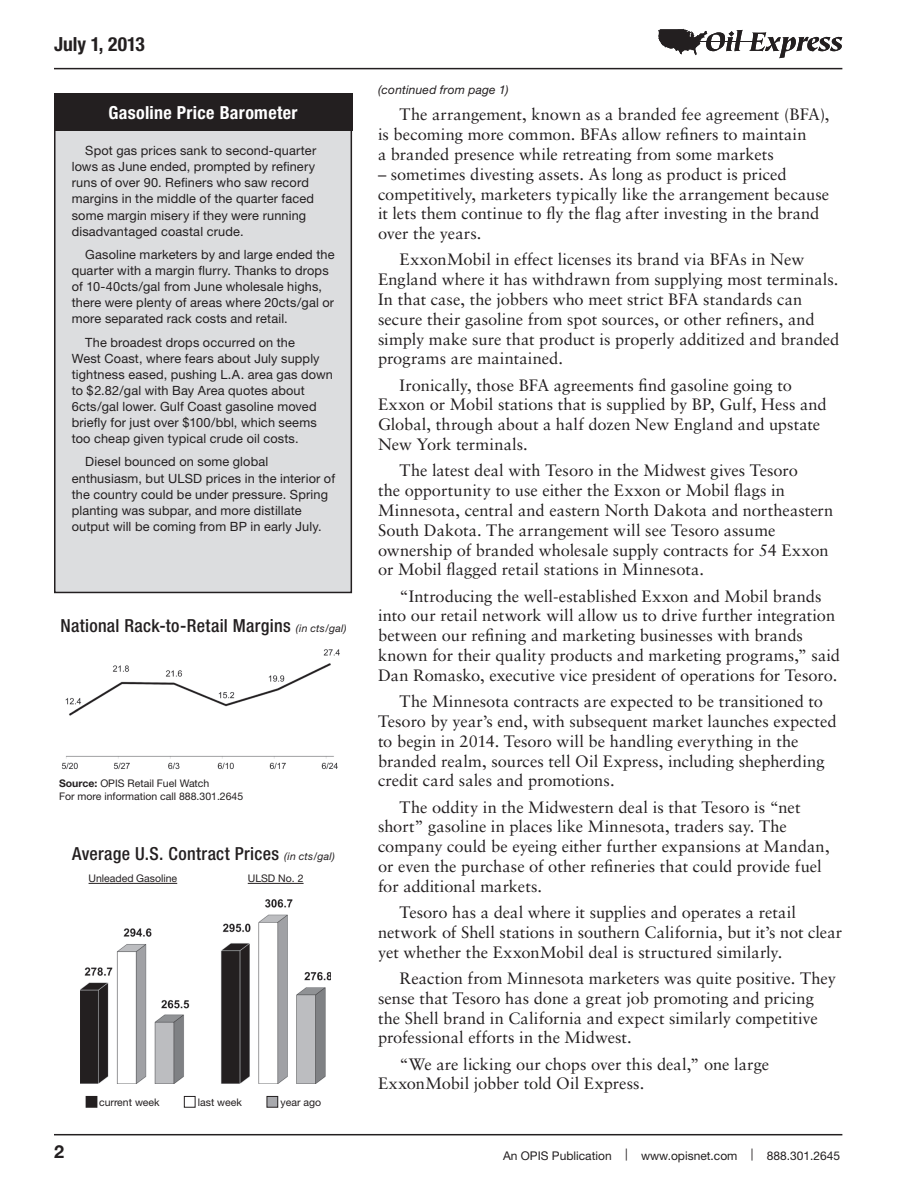
<style>
.page{position:relative;width:918px;height:1188px;background:#fff}
.page>*{position:absolute;margin:0;border:0;box-sizing:border-box;transform-origin:0 0}
.t1{font:700 condensed 19.5px "Helvetica Neue";color:#231f20}
.t2{font:500 condensed 18px "Helvetica Neue";letter-spacing:.015em;color:#231f20}
.t3{font:700 condensed 18px "Helvetica Neue";letter-spacing:.02em;color:#fff}
.t4{font:700 18px "Helvetica Neue";color:#231f20}
.t5{font:16.5px/19.8px "Sabon";color:#231f20}
.t6{font:12.75px/16.2px "Helvetica Neue";letter-spacing:.01em;color:#231f20}
.t7{font:12px "Helvetica Neue";color:#231f20}
.t8{font:italic 12px "Helvetica Neue";letter-spacing:.015em;color:#231f20}
.t9{font:10.5px/12.6px "Helvetica Neue";color:#231f20}
.s1{font-weight:400;font-style:italic;font-stretch:normal;font-size:10.5px}
.s2{font-weight:700}
</style>
<div class="page">
<hr style="left:54px;top:68px;width:788px;height:1px;background:#231f20">
<svg style="left:749px;top:32px;width:93px;height:26px"></svg>
<svg style="left:658px;top:29px;width:85px;height:26px"></svg>
<hr style="left:661px;top:41px;width:94px;height:1px;background:#231f20">
<hr style="left:54px;top:1134px;width:788px;height:1px;background:#231f20">
<div style="left:55px;top:117px;width:296px;height:475px;background:#dcdddf"></div>
<div style="left:54px;top:117px;width:298px;height:476px;border:2px solid #231f20"></div>
<hr style="left:89px;top:883px;width:88px;height:1px;background:#231f20">
<hr style="left:248px;top:883px;width:56px;height:1px;background:#231f20">
<div style="left:86px;top:1096px;width:11px;height:11px;background:#231f20"></div>
<div style="left:184px;top:1096px;width:11px;height:11px;border:1px solid #231f20"></div>
<div style="left:267px;top:1096px;width:11px;height:11px;background:#a8a9ad"></div>
<div style="left:267px;top:1096px;width:11px;height:11px;border:1px solid #231f20"></div>
<div style="left:54px;top:94px;width:298px;height:37px;background:#231f20"></div>
<img style="left:61px;top:649px;width:279px;height:121px">
<img style="left:80px;top:899px;width:251px;height:185px">
<p class="t1" style="left:54px;top:32px;width:92px">July 1, 2013</p>
<p class="t3" style="left:108px;top:102px;width:191px">Gasoline Price Barometer</p>
<p class="t6" style="left:72px;top:142px;width:246px;text-indent:14px">Spot gas prices sank to second-quarter lows as June ended, prompted by refinery runs of over 90. Refiners who saw record margins in the middle of the quarter faced some margin misery if they were running disadvantaged coastal crude.</p>
<p class="t6" style="left:72px;top:246px;width:264px;text-indent:14px">Gasoline marketers by and large ended the quarter with a margin flurry. Thanks to drops of 10-40cts/gal from June wholesale highs, there were plenty of areas where 20cts/gal or more separated rack costs and retail.</p>
<p class="t6" style="left:72px;top:334px;width:263px;text-indent:14px">The broadest drops occurred on the<br>West Coast, where fears about July supply tightness eased, pushing L.A. area gas down to $2.82/gal with Bay Area quotes about 6cts/gal lower. Gulf Coast gasoline moved briefly for just over $100/bbl, which seems too cheap given typical crude oil costs.</p>
<p class="t6" style="left:72px;top:454px;width:265px;text-indent:14px">Diesel bounced on some global enthusiasm, but ULSD prices in the interior of the country could be under pressure. Spring planting was subpar, and more distillate output will be coming from BP in early July.</p>
<p class="t2" style="left:60px;top:615px;width:288px">National Rack-to-Retail Margins <span class="s1">(in cts/gal)</span></p>
<p class="t9" style="left:59px;top:777px;width:186px"><span class="s2">Source:</span> OPIS Retail Fuel Watch<br>For more information call 888.301.2645</p>
<p class="t2" style="left:72px;top:843px;width:264px">Average U.S. Contract Prices <span class="s1">(in cts/gal)</span></p>
<p class="t9" style="left:89px;top:872px;width:90px">Unleaded Gasoline</p>
<p class="t9" style="left:248px;top:872px;width:57px">ULSD No. 2</p>
<p class="t9" style="left:99px;top:1096px;width:62px">current week</p>
<p class="t9" style="left:198px;top:1096px;width:46px">last week</p>
<p class="t9" style="left:280px;top:1096px;width:42px">year ago</p>
<p class="t8" style="left:378px;top:82px;width:132px">(continued from page 1)</p>
<p class="t5" style="left:378px;top:105px;width:453px;text-indent:22px">The arrangement, known as a branded fee agreement (BFA), is becoming more common. BFAs allow refiners to maintain<br>a branded presence while retreating from some markets</p>
<p class="t5" style="left:378px;top:164px;width:453px">– sometimes divesting assets. As long as product is priced competitively, marketers typically like the arrangement because it lets them continue to fly the flag after investing in the brand over the years.</p>
<p class="t5" style="left:378px;top:250px;width:463px;text-indent:22px">ExxonMobil in effect licenses its brand via BFAs in New England where it has withdrawn from supplying most terminals.<br>In that case, the jobbers who meet strict BFA standards can secure their gasoline from spot sources, or other refiners, and simply make sure that product is properly additized and branded programs are maintained.</p>
<p class="t5" style="left:378px;top:375px;width:450px;text-indent:22px">Ironically, those BFA agreements find gasoline going to Exxon or Mobil stations that is supplied by BP, Gulf, Hess and Global, through about a half dozen New England and upstate New York terminals.</p>
<p class="t5" style="left:378px;top:461px;width:457px;text-indent:22px">The latest deal with Tesoro in the Midwest gives Tesoro<br>the opportunity to use either the Exxon or Mobil flags in Minnesota, central and eastern North Dakota and northeastern South Dakota. The arrangement will see Tesoro assume ownership of branded wholesale supply contracts for 54 Exxon or Mobil flagged retail stations in Minnesota.</p>
<p class="t5" style="left:378px;top:586px;width:464px;text-indent:22px">“Introducing the well-established Exxon and Mobil brands into our retail network will allow us to drive further integration between our refining and marketing businesses with brands known for their quality products and marketing programs,” said Dan Romasko, executive vice president of operations for Tesoro.</p>
<p class="t5" style="left:378px;top:691px;width:460px;text-indent:22px">The Minnesota contracts are expected to be transitioned to Tesoro by year’s end, with subsequent market launches expected to begin in 2014. Tesoro will be handling everything in the branded realm, sources tell Oil Express, including shepherding credit card sales and promotions.</p>
<p class="t5" style="left:378px;top:797px;width:453px;text-indent:22px">The oddity in the Midwestern deal is that Tesoro is “net short” gasoline in places like Minnesota, traders say. The company could be eyeing either further expansions at Mandan, or even the purchase of other refineries that could provide fuel for additional markets.</p>
<p class="t5" style="left:378px;top:902px;width:466px;text-indent:22px">Tesoro has a deal where it supplies and operates a retail network of Shell stations in southern California, but it’s not clear yet whether the ExxonMobil deal is structured similarly.</p>
<p class="t5" style="left:378px;top:968px;width:460px;text-indent:22px">Reaction from Minnesota marketers was quite positive. They sense that Tesoro has done a great job promoting and pricing the Shell brand in California and expect similarly competitive professional efforts in the Midwest.</p>
<p class="t5" style="left:378px;top:1054px;width:393px;text-indent:22px">“We are licking our chops over this deal,” one large<br>ExxonMobil jobber told Oil Express.</p>
<p class="t4" style="left:54px;top:1141px;width:12px">2</p>
<p class="t7" style="left:503px;top:1148px;width:339px">An OPIS Publication | www.opisnet.com | 888.301.2645</p>
</div>
